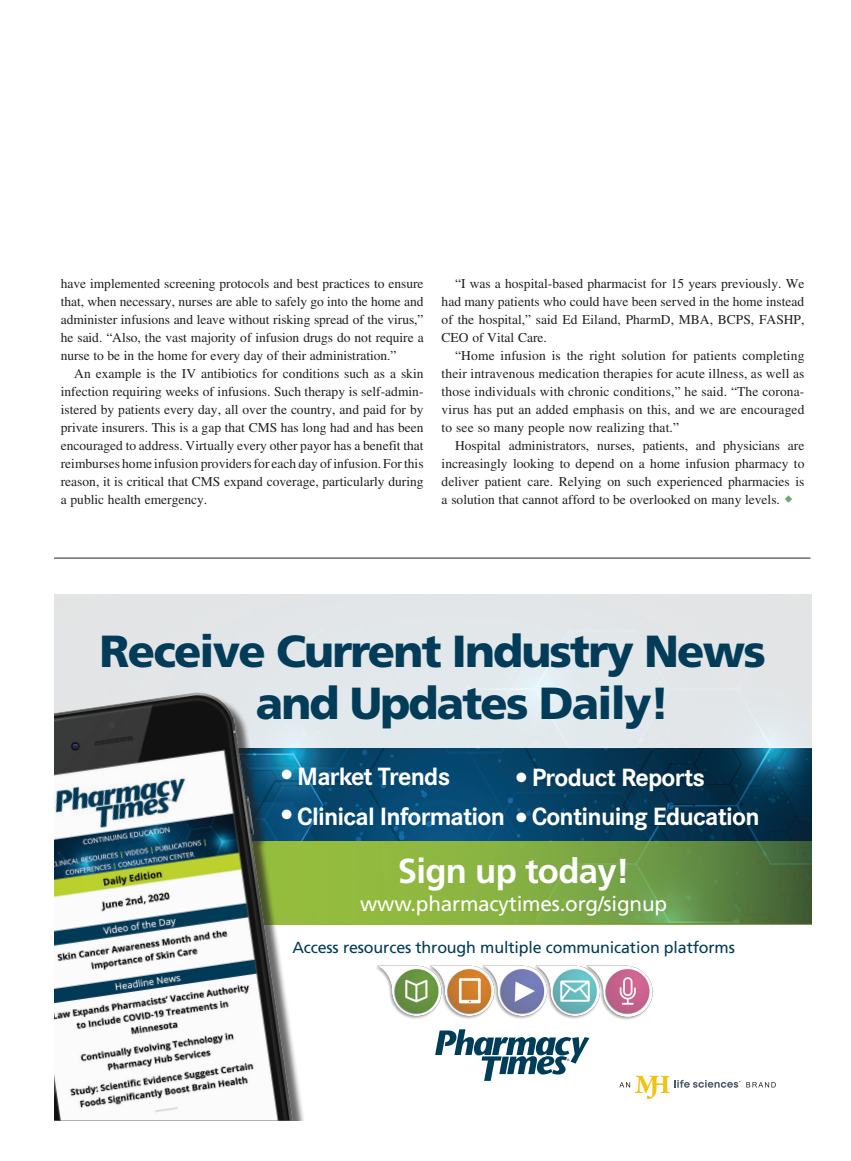
<style>
.page{position:relative;width:851px;height:1161px;background:#fff}
.page>*{position:absolute;margin:0;border:0;box-sizing:border-box;transform-origin:0 0}
.t1{font:900 44.85px/52.3px "Frutiger LT Std";letter-spacing:-.04em;color:#023c59}
.t2{font:700 34.65px "Frutiger LT Std";letter-spacing:-.02em;color:#fff}
.t3{font:700 25.95px "Corporate S";letter-spacing:-.03em;color:#fff}
.t4{font:20.7px "Frutiger LT Std";letter-spacing:-.01em;color:#fff}
.t5{font:16.05px "Frutiger LT Std";letter-spacing:-.01em;color:#023c59}
.t6{font:13.5px/18px "Times LT Std";color:#231f20;text-align:justify}
.t7{font:300 3.3px "Frutiger LT Std";color:#231f20}
</style>
<div class="page">
<svg style="left:367px;top:748px;width:444px;height:93px;background:#053e60"></svg>
<img style="left:376px;top:965px;width:277px;height:55px">
<div style="left:55px;top:594px;width:756px;height:154px;background:#e2e6e9"></div>
<svg style="left:435px;top:1029px;width:154px;height:52px"></svg>
<svg style="left:367px;top:841px;width:444px;height:84px;background:#749e42"></svg>
<svg style="left:746px;top:1082px;width:29px;height:5px"></svg>
<svg style="left:619px;top:1076px;width:121px;height:24px"></svg>
<img style="left:55px;top:692px;width:312px;height:428px">
<hr style="left:54px;top:558px;width:756px;height:1px;background:#231f20">
<p class="t6" style="left:61px;top:274px;width:364px">have implemented screening protocols and best practices to ensure that, when necessary, nurses are able to safely go into the home and administer infusions and leave without risking spread of the virus,” he said. “Also, the vast majority of infusion drugs do not require a nurse to be in the home for every day of their administration.”</p>
<p class="t6" style="left:61px;top:364px;width:364px;text-indent:14px">An example is the IV antibiotics for conditions such as a skin infection requiring weeks of infusions. Such therapy is self-admin&shy;istered by patients every day, all over the country, and paid for by private insurers. This is a gap that CMS has long had and has been encouraged to address. Virtually every other payor has a benefit that reimburses home infusion providers for each day of infusion. For this reason, it is critical that CMS expand coverage, particularly during a public health emergency.</p>
<p class="t6" style="left:441px;top:274px;width:364px;text-indent:14px">“I was a hospital-based pharmacist for 15 years previously. We had many patients who could have been served in the home instead of the hospital,” said Ed Eiland, PharmD, MBA, BCPS, FASHP, CEO of Vital Care.</p>
<p class="t6" style="left:441px;top:346px;width:364px;text-indent:14px">“Home infusion is the right solution for patients completing their intravenous medication therapies for acute illness, as well as those individuals with chronic conditions,” he said. “The corona&shy;virus has put an added emphasis on this, and we are encouraged to see so many people now realizing that.”</p>
<p class="t6" style="left:441px;top:436px;width:364px;text-indent:14px">Hospital administrators, nurses, patients, and physicians are increasingly looking to depend on a home infusion pharmacy to deliver patient care. Relying on such experienced pharmacies is a solution that cannot afford to be overlooked on many levels.</p>
<h1 class="t1" style="left:256px;top:625px;width:512px;text-indent:-156px">Receive Current Industry News and Updates Daily!</h1>
<h3 class="t3" style="left:281px;top:761px;width:170px">● Market Trends</h3>
<h3 class="t3" style="left:281px;top:802px;width:479px">● Clinical Information ● Continuing Education</h3>
<h3 class="t3" style="left:516px;top:762px;width:191px">● Product Reports</h3>
<h2 class="t2" style="left:398px;top:851px;width:233px">Sign up today!</h2>
<h3 class="t4" style="left:360px;top:892px;width:308px">www.pharmacytimes.org/signup</h3>
<p class="t5" style="left:292px;top:938px;width:444px">Access resources through multiple communication platforms</p>
<p class="t7" style="left:566px;top:1058px;width:4px">®</p>
</div>
